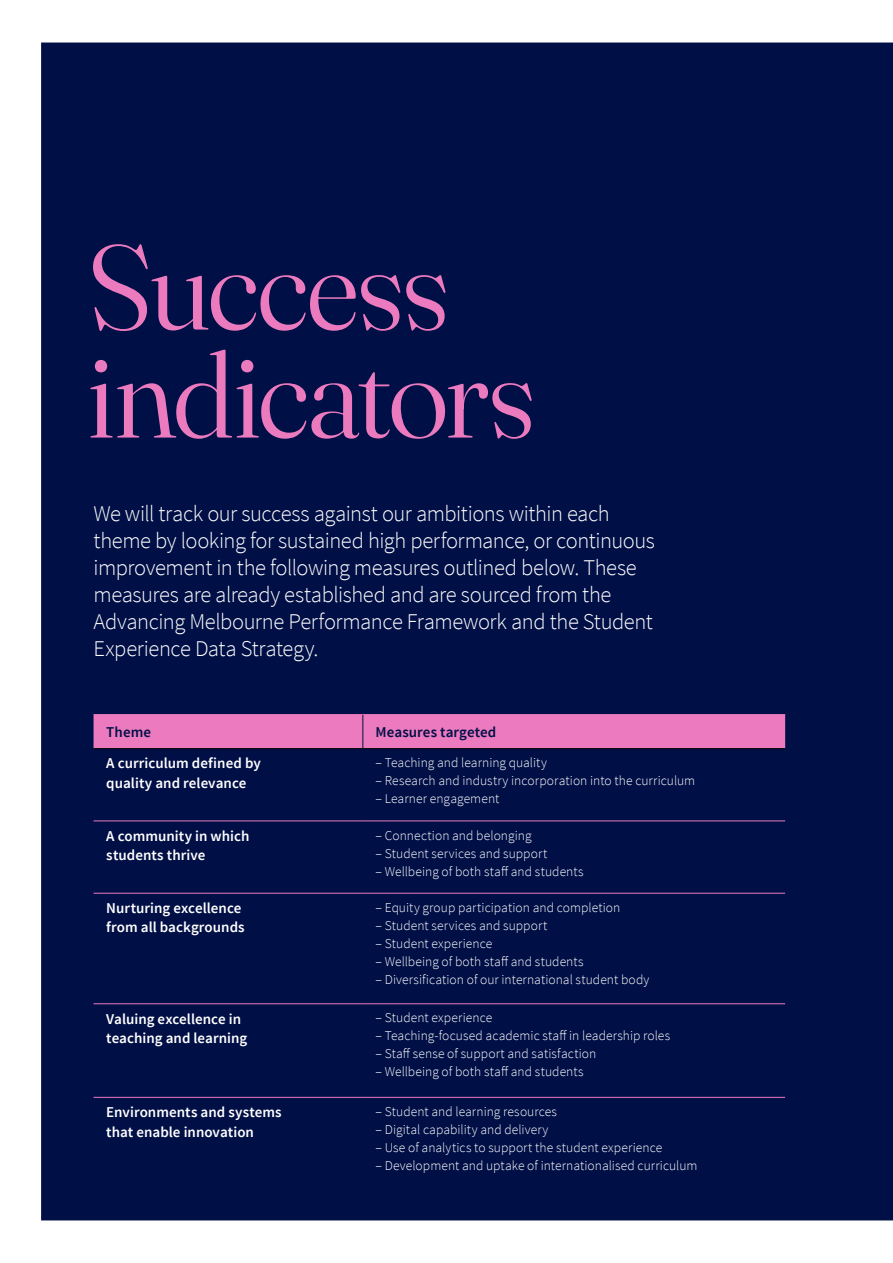
<style>
.page{position:relative;width:893px;height:1263px;background:#fff}
.page>*{position:absolute;margin:0;border:0;box-sizing:border-box;transform-origin:0 0}
.t1{font:900 120px/108px "Fraunces 9 pt";letter-spacing:-.015em;color:#eb7bbe}
.t2{font:300 22.5px/27px "Source Sans Pro";letter-spacing:-.02em;color:#fff}
.t3{font:600 15px/19.5px "Source Sans Pro";color:#fff}
.t4{font:600 15px "Source Sans Pro";letter-spacing:.005em;color:#000f46}
.t5{font:300 13.5px "Source Sans Pro";letter-spacing:.005em;color:#fff}
</style>
<div class="page">
<div style="left:41px;top:43px;width:852px;height:1177px;background:#000f46"></div>
<div style="left:94px;top:715px;width:691px;height:33px;background:#eb7bbe"></div>
<hr style="left:94px;top:748px;width:269px;height:1px;background:#000">
<hr style="left:363px;top:748px;width:422px;height:1px;background:#000">
<hr style="left:94px;top:714px;width:269px;height:1px;background:#eb7bbe">
<hr style="left:363px;top:714px;width:422px;height:1px;background:#eb7bbe">
<hr style="left:94px;top:821px;width:269px;height:1px;background:#eb7bbe">
<hr style="left:363px;top:821px;width:422px;height:1px;background:#eb7bbe">
<hr style="left:94px;top:893px;width:269px;height:1px;background:#eb7bbe">
<hr style="left:363px;top:893px;width:422px;height:1px;background:#eb7bbe">
<hr style="left:94px;top:1003px;width:269px;height:1px;background:#eb7bbe">
<hr style="left:363px;top:1003px;width:422px;height:1px;background:#eb7bbe">
<hr style="left:94px;top:1097px;width:269px;height:1px;background:#eb7bbe">
<hr style="left:363px;top:1097px;width:422px;height:1px;background:#eb7bbe">
<hr style="left:362px;top:715px;width:1px;height:33px;background:#000f46">
<h1 class="t1" style="left:87px;top:226px;width:450px">Success indicators</h1>
<p class="t2" style="left:94px;top:500px;width:563px">We will track our success against our ambitions within each theme by looking for sustained high performance, or continuous improvement in the following measures outlined below. These measures are already established and are sourced from the Advancing Melbourne Performance Framework and the Student Experience Data Strategy.</p>
<p class="t4" style="left:106px;top:723px;width:46px">Theme</p>
<p class="t4" style="left:376px;top:723px;width:122px">Measures targeted</p>
<p class="t3" style="left:106px;top:754px;width:156px">A curriculum defined by quality and relevance</p>
<p class="t5" style="left:376px;top:754px;width:173px">– Teaching and learning quality</p>
<p class="t5" style="left:376px;top:772px;width:321px">– Research and industry incorporation into the curriculum</p>
<p class="t5" style="left:376px;top:790px;width:125px">– Learner engagement</p>
<p class="t3" style="left:106px;top:826px;width:145px">A community in which students thrive</p>
<p class="t5" style="left:376px;top:827px;width:158px">– Connection and belonging</p>
<p class="t5" style="left:376px;top:845px;width:173px">– Student services and support</p>
<p class="t5" style="left:376px;top:863px;width:209px">– Wellbeing of both staff and students</p>
<p class="t3" style="left:106px;top:899px;width:140px">Nurturing excellence from all backgrounds</p>
<p class="t5" style="left:376px;top:899px;width:246px">– Equity group participation and completion</p>
<p class="t5" style="left:376px;top:917px;width:173px">– Student services and support</p>
<p class="t5" style="left:376px;top:935px;width:118px">– Student experience</p>
<p class="t5" style="left:376px;top:953px;width:209px">– Wellbeing of both staff and students</p>
<p class="t5" style="left:376px;top:971px;width:275px">– Diversification of our international student body</p>
<p class="t3" style="left:106px;top:1009px;width:143px">Valuing excellence in teaching and learning</p>
<p class="t5" style="left:376px;top:1010px;width:118px">– Student experience</p>
<p class="t5" style="left:376px;top:1028px;width:296px">– Teaching-focused academic staff in leadership roles</p>
<p class="t5" style="left:376px;top:1046px;width:222px">– Staff sense of support and satisfaction</p>
<p class="t5" style="left:376px;top:1064px;width:209px">– Wellbeing of both staff and students</p>
<p class="t3" style="left:106px;top:1103px;width:177px">Environments and systems that enable innovation</p>
<p class="t5" style="left:376px;top:1103px;width:183px">– Student and learning resources</p>
<p class="t5" style="left:376px;top:1121px;width:174px">– Digital capability and delivery</p>
<p class="t5" style="left:376px;top:1139px;width:288px">– Use of analytics to support the student experience</p>
<p class="t5" style="left:376px;top:1157px;width:323px">– Development and uptake of internationalised curriculum</p>
</div>
